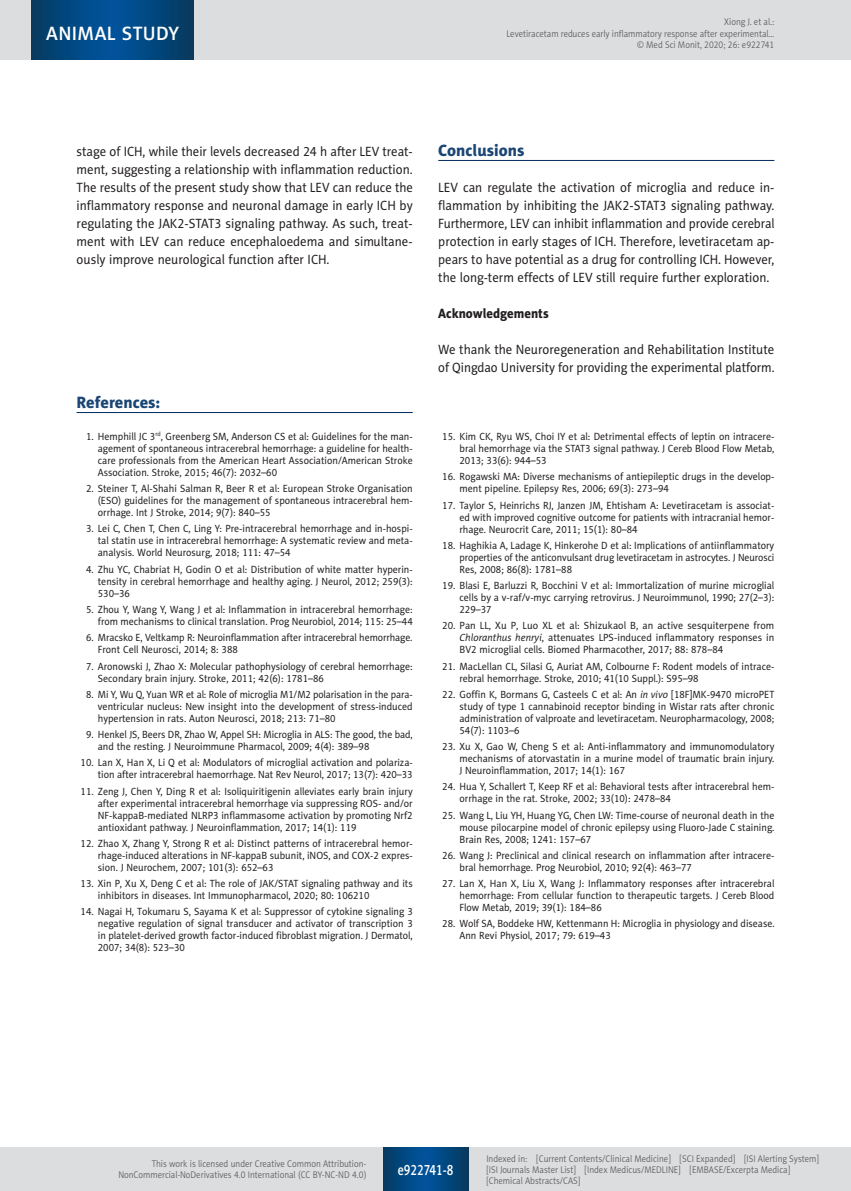
<style>
.page{position:relative;width:851px;height:1191px;background:#fff}
.page>*{position:absolute;margin:0;border:0;box-sizing:border-box;transform-origin:0 0}
.t1{font:19.5px "Naomi Sans EFN Medium";letter-spacing:.015em;color:#fff}
.MSM_Headline_1{font:16.5px "Naomi Sans EFN Heavy";color:#1a4574}
.MSM_Referencje_Tytul{font:16.5px "Naomi Sans EFN Heavy";color:#1a4574}
.t2{font:15px "Naomi Sans EFN Medium";color:#fff;scale:.8 1}
.MSM_Body{font:13.5px/18px "Naomi Sans EFN";color:#231f20;text-align:justify;scale:.95 1}
.MSM_Headline_2{font:13.5px "Naomi Sans EFN Heavy";color:#231f20;scale:.95 1}
.MSM_Referencje_punkt{font:10.5px/12px "Naomi Sans EFN";color:#231f20;text-align:justify;scale:.95 1}
.MSM_Referencje_punkt-2{font:10.5px/12px "Naomi Sans EFN";color:#231f20;scale:.94 1}
.MSM_Referencje_punkt-3{font:10.5px/12px "Naomi Sans EFN";color:#231f20;text-align:justify;scale:.93 1}
.MSM_Referencje_punkt-4{font:10.5px/12px "Naomi Sans EFN";color:#231f20;text-align:justify;scale:.96 1}
.t3{font:9.75px/11.2px "Naomi Sans EFN Light";color:#57585a;text-align:right;scale:.9 1}
.s1{font-style:italic}
</style>
<div class="page">
<hr style="left:438px;top:160px;width:336px;height:1px;background:#00295c">
<hr style="left:77px;top:412px;width:335px;height:1px;background:#00295c">
<div style="left:0;top:1148px;width:850px;height:43px;background:#dcdddf"></div>
<svg style="left:383px;top:1147px;width:85px;height:43px;background:#02477e"></svg>
<div style="left:0;top:0;width:850px;height:60px;background:#dcdddf"></div>
<svg style="left:32px;top:0;width:161px;height:60px;background:#02477f"></svg>
<h1 class="t1" style="left:46px;top:22px;width:134px">ANIMAL STUDY</h1>
<p class="t3" style="left:506px;top:16px;width:299px">Xiong J. et al.:<br>Levetiracetam reduces early inflammatory response after experimental… © Med Sci Monit, 2020; 26: e922741</p>
<p class="MSM_Body" style="left:77px;top:142px;width:355px">stage of ICH, while their levels decreased 24 h after LEV treat&shy;ment, suggesting a relationship with inflammation reduction.<br>The results of the present study show that LEV can reduce the inflammatory response and neuronal damage in early ICH by regulating the JAK2-STAT3 signaling pathway. As such, treat&shy;ment with LEV can reduce encephaloedema and simultane&shy;ously improve neurological function after ICH.</p>
<p class="MSM_Headline_1" style="left:438px;top:140px;width:88px">Conclusions</p>
<p class="MSM_Body" style="left:438px;top:178px;width:355px">LEV can regulate the activation of microglia and reduce in&shy;flammation by inhibiting the JAK2-STAT3 signaling pathway.<br>Furthermore, LEV can inhibit inflammation and provide cerebral protection in early stages of ICH. Therefore, levetiracetam ap&shy;pears to have potential as a drug for controlling ICH. However, the long-term effects of LEV still require further exploration.</p>
<p class="MSM_Headline_2" style="left:438px;top:305px;width:118px">Acknowledgements</p>
<p class="MSM_Body" style="left:438px;top:340px;width:355px">We thank the Neuroregeneration and Rehabilitation Institute of Qingdao University for providing the experimental platform.</p>
<p class="MSM_Referencje_Tytul" style="left:77px;top:392px;width:85px">References:</p>
<p class="MSM_Referencje_punkt" style="left:98px;top:430px;width:333px;text-indent:-12px">1. Hemphill JC 3<sup>rd</sup>, Greenberg SM, Anderson CS et al: Guidelines for the man&shy;agement of spontaneous intracerebral hemorrhage: a guideline for health&shy;care professionals from the American Heart Association/American Stroke Association. Stroke, 2015; 46(7): 2032–60</p>
<p class="MSM_Referencje_punkt" style="left:98px;top:483px;width:333px;text-indent:-12px">2. Steiner T, Al-Shahi Salman R, Beer R et al: European Stroke Organisation (ESO) guidelines for the management of spontaneous intracerebral hem&shy;orrhage. Int J Stroke, 2014; 9(7): 840–55</p>
<p class="MSM_Referencje_punkt" style="left:98px;top:523px;width:333px;text-indent:-12px">3. Lei C, Chen T, Chen C, Ling Y: Pre-intracerebral hemorrhage and in-hospi&shy;tal statin use in intracerebral hemorrhage: A systematic review and meta&shy;analysis. World Neurosurg, 2018; 111: 47–54</p>
<p class="MSM_Referencje_punkt" style="left:98px;top:563px;width:333px;text-indent:-12px">4. Zhu YC, Chabriat H, Godin O et al: Distribution of white matter hyperin&shy;tensity in cerebral hemorrhage and healthy aging. J Neurol, 2012; 259(3):<br>530–36</p>
<p class="MSM_Referencje_punkt" style="left:86px;top:603px;width:345px;text-align:right">5. Zhou Y, Wang Y, Wang J et al: Inflammation in intracerebral hemorrhage: from mechanisms to clinical translation. Prog Neurobiol, 2014; 115: 25–44</p>
<p class="MSM_Referencje_punkt-2" style="left:98px;top:632px;width:336px;text-indent:-12px">6. Mracsko E, Veltkamp R: Neuroinflammation after intracerebral hemorrhage.<br>Front Cell Neurosci, 2014; 8: 388</p>
<p class="MSM_Referencje_punkt" style="left:98px;top:660px;width:333px;text-indent:-12px">7. Aronowski J, Zhao X: Molecular pathophysiology of cerebral hemorrhage:<br>Secondary brain injury. Stroke, 2011; 42(6): 1781–86</p>
<p class="MSM_Referencje_punkt-3" style="left:98px;top:688px;width:340px;text-indent:-12px">8. Mi Y, Wu Q, Yuan WR et al: Role of microglia M1/M2 polarisation in the para&shy;ventricular nucleus: New insight into the development of stress-induced hypertension in rats. Auton Neurosci, 2018; 213: 71–80</p>
<p class="MSM_Referencje_punkt-2" style="left:98px;top:728px;width:336px;text-indent:-12px">9. Henkel JS, Beers DR, Zhao W, Appel SH: Microglia in ALS: The good, the bad, and the resting. J Neuroimmune Pharmacol, 2009; 4(4): 389–98</p>
<p class="MSM_Referencje_punkt" style="left:81px;top:757px;width:351px;text-align:right">10. Lan X, Han X, Li Q et al: Modulators of microglial activation and polariza&shy;tion after intracerebral haemorrhage. Nat Rev Neurol, 2017; 13(7): 420–33</p>
<p class="MSM_Referencje_punkt" style="left:98px;top:785px;width:333px;text-indent:-17px">11. Zeng J, Chen Y, Ding R et al: Isoliquiritigenin alleviates early brain injury after experimental intracerebral hemorrhage via suppressing ROS- and/or NF-kappaB-mediated NLRP3 inflammasome activation by promoting Nrf2 antioxidant pathway. J Neuroinflammation, 2017; 14(1): 119</p>
<p class="MSM_Referencje_punkt" style="left:98px;top:837px;width:333px;text-indent:-17px">12. Zhao X, Zhang Y, Strong R et al: Distinct patterns of intracerebral hemor&shy;rhage-induced alterations in NF-kappaB subunit, iNOS, and COX-2 expres&shy;sion. J Neurochem, 2007; 101(3): 652–63</p>
<p class="MSM_Referencje_punkt" style="left:98px;top:877px;width:333px;text-indent:-17px">13. Xin P, Xu X, Deng C et al: The role of JAK/STAT signaling pathway and its inhibitors in diseases. Int Immunopharmacol, 2020; 80: 106210</p>
<p class="MSM_Referencje_punkt" style="left:98px;top:906px;width:333px;text-indent:-17px">14. Nagai H, Tokumaru S, Sayama K et al: Suppressor of cytokine signaling 3 negative regulation of signal transducer and activator of transcription 3 in platelet-derived growth factor-induced fibroblast migration. J Dermatol, 2007; 34(8): 523–30</p>
<p class="MSM_Referencje_punkt" style="left:459px;top:430px;width:333px;text-indent:-17px">15. Kim CK, Ryu WS, Choi IY et al: Detrimental effects of leptin on intracere&shy;bral hemorrhage via the STAT3 signal pathway. J Cereb Blood Flow Metab, 2013; 33(6): 944–53</p>
<p class="MSM_Referencje_punkt" style="left:459px;top:471px;width:333px;text-indent:-17px">16. Rogawski MA: Diverse mechanisms of antiepileptic drugs in the develop&shy;ment pipeline. Epilepsy Res, 2006; 69(3): 273–94</p>
<p class="MSM_Referencje_punkt" style="left:459px;top:499px;width:333px;text-indent:-17px">17. Taylor S, Heinrichs RJ, Janzen JM, Ehtisham A: Levetiracetam is associat&shy;ed with improved cognitive outcome for patients with intracranial hemor&shy;rhage. Neurocrit Care, 2011; 15(1): 80–84</p>
<p class="MSM_Referencje_punkt" style="left:459px;top:539px;width:333px;text-indent:-17px">18. Haghikia A, Ladage K, Hinkerohe D et al: Implications of antiinflammatory properties of the anticonvulsant drug levetiracetam in astrocytes. J Neurosci Res, 2008; 86(8): 1781–88</p>
<p class="MSM_Referencje_punkt" style="left:459px;top:579px;width:333px;text-indent:-17px">19. Blasi E, Barluzzi R, Bocchini V et al: Immortalization of murine microglial cells by a v-raf/v-myc carrying retrovirus. J Neuroimmunol, 1990; 27(2–3):<br>229–37</p>
<p class="MSM_Referencje_punkt-4" style="left:459px;top:620px;width:329px;text-indent:-17px">20. Pan LL, Xu P, Luo XL et al: Shizukaol B, an active sesquiterpene from <span class="s1">Chloranthus henryi</span>, attenuates LPS-induced inflammatory responses in BV2 microglial cells. Biomed Pharmacother, 2017; 88: 878–84</p>
<p class="MSM_Referencje_punkt" style="left:459px;top:660px;width:333px;text-indent:-17px">21. MacLellan CL, Silasi G, Auriat AM, Colbourne F: Rodent models of intrace&shy;rebral hemorrhage. Stroke, 2010; 41(10 Suppl.): S95–98</p>
<p class="MSM_Referencje_punkt" style="left:459px;top:688px;width:333px;text-indent:-17px">22. Goffin K, Bormans G, Casteels C et al: An <span class="s1">in vivo</span> [18F]MK-9470 microPET study of type 1 cannabinoid receptor binding in Wistar rats after chronic administration of valproate and levetiracetam. Neuropharmacology, 2008; 54(7): 1103–6</p>
<p class="MSM_Referencje_punkt" style="left:459px;top:740px;width:333px;text-indent:-17px">23. Xu X, Gao W, Cheng S et al: Anti-inflammatory and immunomodulatory mechanisms of atorvastatin in a murine model of traumatic brain injury.<br>J Neuroinflammation, 2017; 14(1): 167</p>
<p class="MSM_Referencje_punkt" style="left:459px;top:781px;width:333px;text-indent:-17px">24. Hua Y, Schallert T, Keep RF et al: Behavioral tests after intracerebral hem&shy;orrhage in the rat. Stroke, 2002; 33(10): 2478–84</p>
<p class="MSM_Referencje_punkt" style="left:459px;top:809px;width:333px;text-indent:-17px">25. Wang L, Liu YH, Huang YG, Chen LW: Time-course of neuronal death in the mouse pilocarpine model of chronic epilepsy using Fluoro-Jade C staining.<br>Brain Res, 2008; 1241: 157–67</p>
<p class="MSM_Referencje_punkt" style="left:459px;top:849px;width:333px;text-indent:-17px">26. Wang J: Preclinical and clinical research on inflammation after intracere&shy;bral hemorrhage. Prog Neurobiol, 2010; 92(4): 463–77</p>
<p class="MSM_Referencje_punkt" style="left:459px;top:877px;width:333px;text-indent:-17px">27. Lan X, Han X, Liu X, Wang J: Inflammatory responses after intracerebral hemorrhage: From cellular function to therapeutic targets. J Cereb Blood Flow Metab, 2019; 39(1): 184–86</p>
<p class="MSM_Referencje_punkt-2" style="left:459px;top:918px;width:336px;text-indent:-17px">28. Wolf SA, Boddeke HW, Kettenmann H: Microglia in physiology and disease.<br>Ann Revi Physiol, 2017; 79: 619–43</p>
<p class="t3" style="left:118px;top:1158px;width:277px">This work is licensed under Creative Common Attribution-<br>NonCommercial-NoDerivatives 4.0 International (CC BY-NC-ND 4.0)</p>
<h3 class="t2" style="left:397px;top:1160px;width:71px">e922741-8</h3>
<p class="t3" style="left:486px;top:1152px;width:371px;text-align:left">Indexed in: [Current Contents/Clinical Medicine] [SCI Expanded] [ISI Alerting System] [ISI Journals Master List] [Index Medicus/MEDLINE] [EMBASE/Excerpta Medica] [Chemical Abstracts/CAS]</p>
</div>
